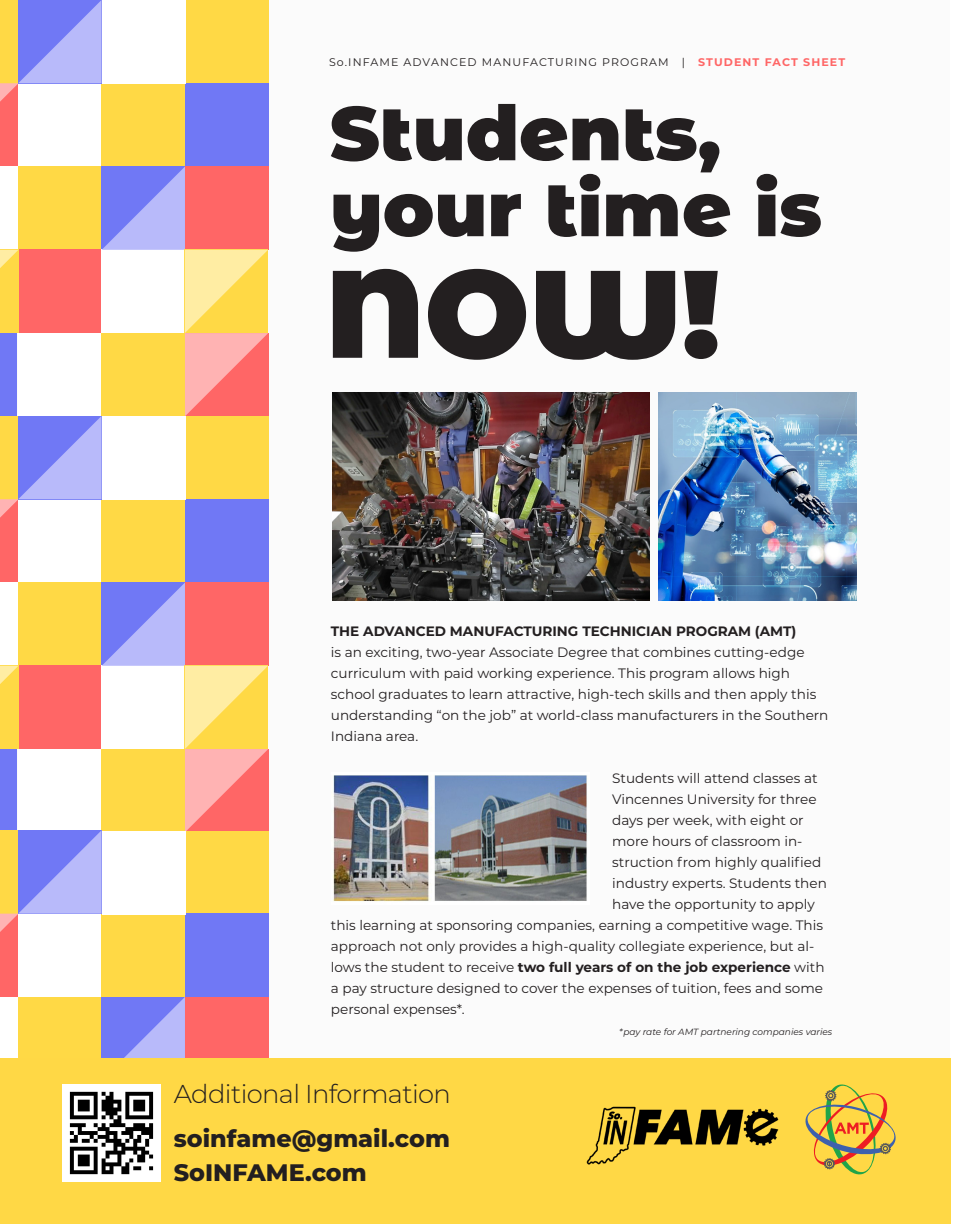
<style>
.page{position:relative;width:954px;height:1224px;background:#fff}
.page>*{position:absolute;margin:0;border:0;box-sizing:border-box;transform-origin:0 0}
.t1{font:900 124.2px "Montserrat Alternates";color:#231f20}
.t2{font:900 75.9px "Montserrat Alternates";color:#231f20}
.t3{font:300 25.8px "Montserrat";letter-spacing:-.025em;color:#231f20}
.t4{font:800 23.85px/33.8px "Montserrat";color:#231f20}
.t5{font:13.65px/21px "Montserrat";color:#231f20}
.t6{font:700 13.65px "Montserrat";color:#231f20}
.t7{font:11.1px "Montserrat";letter-spacing:.1em;color:#231f20}
.t8{font:italic 9px "Montserrat";color:#231f20}
.s1{font-weight:700;color:#f66}
.s2{font-weight:700}
.s3{font-weight:400}
</style>
<div class="page">
<div style="left:0;top:0;width:950px;height:1222px;background:#fbfbfb"></div>
<div style="left:0;top:83px;width:18px;height:84px;background:#f66"></div>
<div style="left:18px;top:83px;width:84px;height:84px;background:#fff"></div>
<div style="left:102px;top:83px;width:83px;height:84px;background:#ffd945"></div>
<div style="left:185px;top:1px;width:83px;height:83px;background:#ffd945"></div>
<div style="left:185px;top:83px;width:83px;height:84px;background:#7078f5"></div>
<div style="left:102px;top:1px;width:83px;height:83px;background:#fff"></div>
<svg style="left:0;top:0;width:101px;height:102px"></svg>
<div style="left:0;top:499px;width:18px;height:84px;background:#f66"></div>
<div style="left:18px;top:499px;width:84px;height:84px;background:#fff"></div>
<div style="left:102px;top:499px;width:83px;height:84px;background:#ffd945"></div>
<div style="left:185px;top:499px;width:83px;height:84px;background:#7078f5"></div>
<svg style="left:0;top:167px;width:268px;height:351px"></svg>
<div style="left:0;top:914px;width:18px;height:83px;background:#f66"></div>
<div style="left:18px;top:914px;width:84px;height:83px;background:#fff"></div>
<div style="left:102px;top:914px;width:83px;height:83px;background:#ffd945"></div>
<div style="left:185px;top:914px;width:83px;height:83px;background:#7078f5"></div>
<div style="left:0;top:997px;width:18px;height:83px;background:#fff"></div>
<div style="left:18px;top:997px;width:84px;height:83px;background:#ffd945"></div>
<svg style="left:0;top:583px;width:268px;height:349px"></svg>
<svg style="left:102px;top:997px;width:166px;height:61px;background:#c47baf"></svg>
<img style="left:333px;top:393px;width:317px;height:207px">
<img style="left:659px;top:393px;width:197px;height:207px">
<img style="left:333px;top:775px;width:254px;height:127px">
<div style="left:0;top:1058px;width:950px;height:166px;background:#ffd845"></div>
<svg style="left:805px;top:1084px;width:91px;height:91px"></svg>
<img style="left:586px;top:1106px;width:193px;height:59px">
<img style="left:63px;top:1085px;width:97px;height:97px">
<p class="t7" style="left:329px;top:55px;width:518px">So.INFAME ADVANCED MANUFACTURING PROGRAM | <span class="s1">STUDENT FACT SHEET</span></p>
<p class="t2" style="left:330px;top:76px;width:393px">Students,</p>
<p class="t2" style="left:330px;top:152px;width:494px">your time is</p>
<p class="t1" style="left:326px;top:220px;width:396px">NOW!</p>
<p class="t5" style="left:331px;top:620px;width:499px"><span class="s2">THE ADVANCED MANUFACTURING TECHNICIAN PROGRAM (AMT)<br></span>is an exciting, two-year Associate Degree that combines cutting-edge curriculum with paid working experience. This program allows high school graduates to learn attractive, high-tech skills and then apply this understanding “on the job” at world-class manufacturers in the Southern Indiana area.</p>
<p class="t5" style="left:612px;top:767px;width:207px">Students will attend classes at</p>
<p class="t5" style="left:612px;top:788px;width:206px">Vincennes University for three</p>
<p class="t5" style="left:612px;top:809px;width:193px">days per week, with eight or</p>
<p class="t5" style="left:612px;top:830px;width:192px">more hours of classroom in-</p>
<p class="t5" style="left:612px;top:851px;width:211px">struction from highly qualified</p>
<p class="t5" style="left:612px;top:872px;width:216px">industry experts. Students then</p>
<p class="t5" style="left:612px;top:893px;width:204px">have the opportunity to apply</p>
<p class="t5" style="left:331px;top:914px;width:494px">this learning at sponsoring companies, earning a competitive wage. This</p>
<p class="t5" style="left:331px;top:935px;width:485px">approach not only provides a high-quality collegiate experience, but al-</p>
<p class="t6" style="left:331px;top:957px;width:495px"><span class="s3">lows the student to receive</span> two full years of on the job experience <span class="s3">with</span></p>
<p class="t5" style="left:331px;top:977px;width:494px">a pay structure designed to cover the expenses of tuition, fees and some</p>
<p class="t5" style="left:331px;top:998px;width:135px">personal expenses*.</p>
<p class="t3" style="left:174px;top:1077px;width:279px">Additional Information</p>
<p class="t4" style="left:174px;top:1120px;width:278px">soinfame@gmail.com<br>SoINFAME.com</p>
<p class="t8" style="left:619px;top:1026px;width:215px">*pay rate for AMT partnering companies varies</p>
</div>
